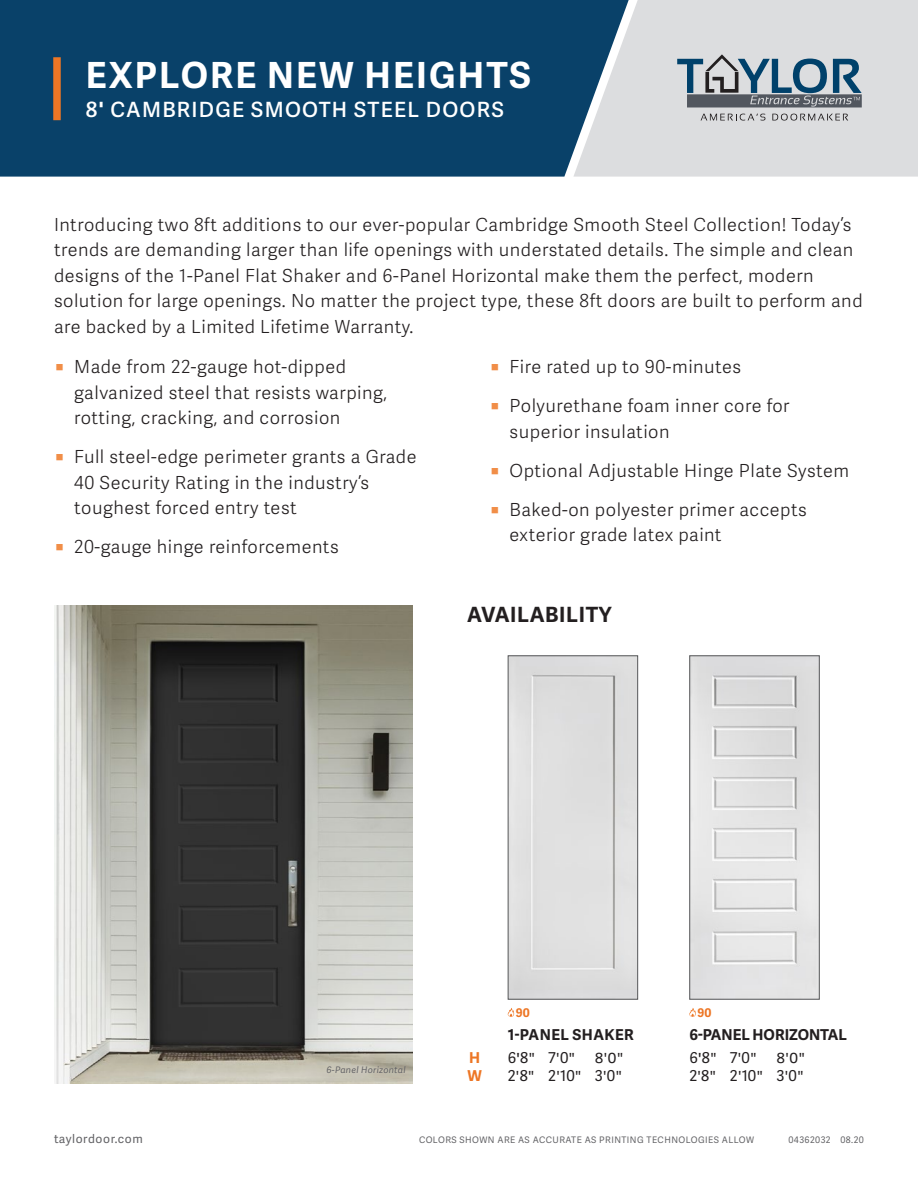
<style>
.page{position:relative;width:918px;height:1188px;background:#fff}
.page>*{position:absolute;margin:0;border:0;box-sizing:border-box;transform-origin:0 0}
.t1{font:700 36px "Adelle Sans";letter-spacing:.06em;color:#fff}
.t2{font:600 21px "Adelle Sans";letter-spacing:.06em;color:#fff}
.t3{font:700 21px "Adelle Sans";letter-spacing:.03em;color:#231f20}
.t4{font:300 18px/25.5px "Adelle Sans";letter-spacing:.03em;color:#231f20}
.t5{font:15px "Adelle Sans";color:#231f20}
.t6{font:700 15px/22.5px "Adelle Sans";color:#231f20}
.t7{font:700 15px "Adelle Sans";letter-spacing:.03em;color:#231f20}
.t8{font:15px "Clear Sans";color:#231f20}
.t9{font:700 15px/18px "Adelle Sans";color:#ed7625}
.t10{font:12px "Adelle Sans";letter-spacing:.05em;color:#636366}
.t11{font:700 12px "Adelle Sans";color:#ed7625}
.t12{font:9px "Adelle Sans";letter-spacing:.05em;color:#636366}
.t13{font:italic 9px "Adelle Sans";letter-spacing:.03em;color:#636366}
.s1{font-weight:700}
.s2{font-weight:400;color:#f18e48}
.s3{font-weight:400}
.s4{font-family:"Clear Sans";font-weight:500}
.s5{font-family:"Clear Sans";font-weight:400}
.s6{font-family:"Clear Sans"}
</style>
<div class="page">
<div style="left:629px;top:0;width:289px;height:177px;background:#dcdddf"></div>
<div style="left:0;top:0;width:629px;height:177px;background:#094169"></div>
<svg style="left:677px;top:54px;width:185px;height:53px;background:#8a99a4"></svg>
<svg style="left:701px;top:114px;width:64px;height:7px"></svg>
<svg style="left:772px;top:114px;width:76px;height:7px"></svg>
<div style="left:53px;top:57px;width:8px;height:63px;background:#ed7625"></div>
<div style="left:510px;top:657px;width:126px;height:341px;background:#dfdfdf"></div>
<div style="left:508px;top:655px;width:130px;height:345px;border:1px solid #57585a"></div>
<img style="left:691px;top:657px;width:127px;height:341px">
<div style="left:689px;top:655px;width:131px;height:345px;border:1px solid #57585a"></div>
<svg style="left:508px;top:1008px;width:6px;height:9px"></svg>
<svg style="left:689px;top:1008px;width:7px;height:9px"></svg>
<img style="left:54px;top:606px;width:358px;height:478px">
<h1 class="t1" style="left:86px;top:49px;width:447px">EXPLORE NEW HEIGHTS</h1>
<p class="t2" style="left:86px;top:94px;width:420px">8<span class="s1">'</span> CAMBRIDGE SMOOTH STEEL DOORS</p>
<p class="t4" style="left:54px;top:211px;width:810px">Introducing two 8ft additions to our ever-popular Cambridge Smooth Steel Collection! Today’s trends are demanding larger than life openings with understated details. The simple and clean designs of the 1-Panel Flat Shaker and 6-Panel Horizontal make them the perfect, modern solution for large openings. No matter the project type, these 8ft doors are built to perform and are backed by a Limited Lifetime Warranty.</p>
<p class="t4" style="left:74px;top:354px;width:315px;text-indent:-20px"><span class="s2">̥</span> Made from 22-gauge hot-dipped galvanized steel that resists warping, rotting, cracking, and corrosion</p>
<p class="t4" style="left:74px;top:444px;width:344px;text-indent:-20px"><span class="s2">̥</span> Full steel-edge perimeter grants a Grade<br>40 Security Rating in the industry’s toughest forced entry test</p>
<p class="t4" style="left:54px;top:534px;width:286px"><span class="s2">̥</span> 20-gauge hinge reinforcements</p>
<p class="t4" style="left:489px;top:347px;width:302px;line-height:39px"><span class="s2">̥</span> Fire rated up to 90-minutes<br><span class="s2">̥</span> Polyurethane foam inner core for</p>
<p class="t4" style="left:489px;top:411px;width:361px;line-height:39px;text-indent:20px">superior insulation<br><span class="s2">̥</span> Optional Adjustable Hinge Plate System <span class="s2">̥</span> Baked-on polyester primer accepts</p>
<p class="t4" style="left:510px;top:522px;width:213px">exterior grade latex paint</p>
<p class="t3" style="left:467px;top:599px;width:146px">AVAILABILITY</p>
<p class="t13" style="left:327px;top:1063px;width:81px">6-Panel Horizontal</p>
<p class="t11" style="left:516px;top:1004px;width:15px">90</p>
<p class="t11" style="left:697px;top:1004px;width:15px">90</p>
<p class="t7" style="left:508px;top:1024px;width:128px">1-PANEL SHAKER</p>
<p class="t6" style="left:689px;top:1023px;width:159px">6-PANEL HORIZONTAL<br><span class="s3">6</span><span class="s4">'</span><span class="s3">8</span><span class="s5">"</span> <span class="s3">7</span><span class="s5">'</span><span class="s3">0</span><span class="s5">"</span></p>
<p class="t9" style="left:468px;top:1048px;width:16px">H<br>W</p>
<p class="t5" style="left:508px;top:1047px;width:69px">6<span class="s4">'</span>8<span class="s6">"</span> 7<span class="s6">'</span>0<span class="s6">"</span></p>
<p class="t8" style="left:595px;top:1048px;width:30px">8'0"</p>
<p class="t8" style="left:776px;top:1048px;width:30px">8'0"</p>
<p class="t5" style="left:689px;top:1065px;width:116px">2<span class="s6">'</span>8<span class="s6">"</span> 2<span class="s6">'</span>10<span class="s6">"</span> 3<span class="s6">'</span>0<span class="s6">"</span></p>
<p class="t5" style="left:508px;top:1065px;width:116px">2<span class="s6">'</span>8<span class="s6">"</span> 2<span class="s6">'</span>10<span class="s6">"</span> 3<span class="s6">'</span>0<span class="s6">"</span></p>
<p class="t10" style="left:54px;top:1130px;width:90px">taylordoor.com</p>
<p class="t12" style="left:419px;top:1133px;width:337px">COLORS SHOWN ARE AS ACCURATE AS PRINTING TECHNOLOGIES ALLOW</p>
<p class="t12" style="left:788px;top:1133px;width:77px">04362032 08.20</p>
</div>
